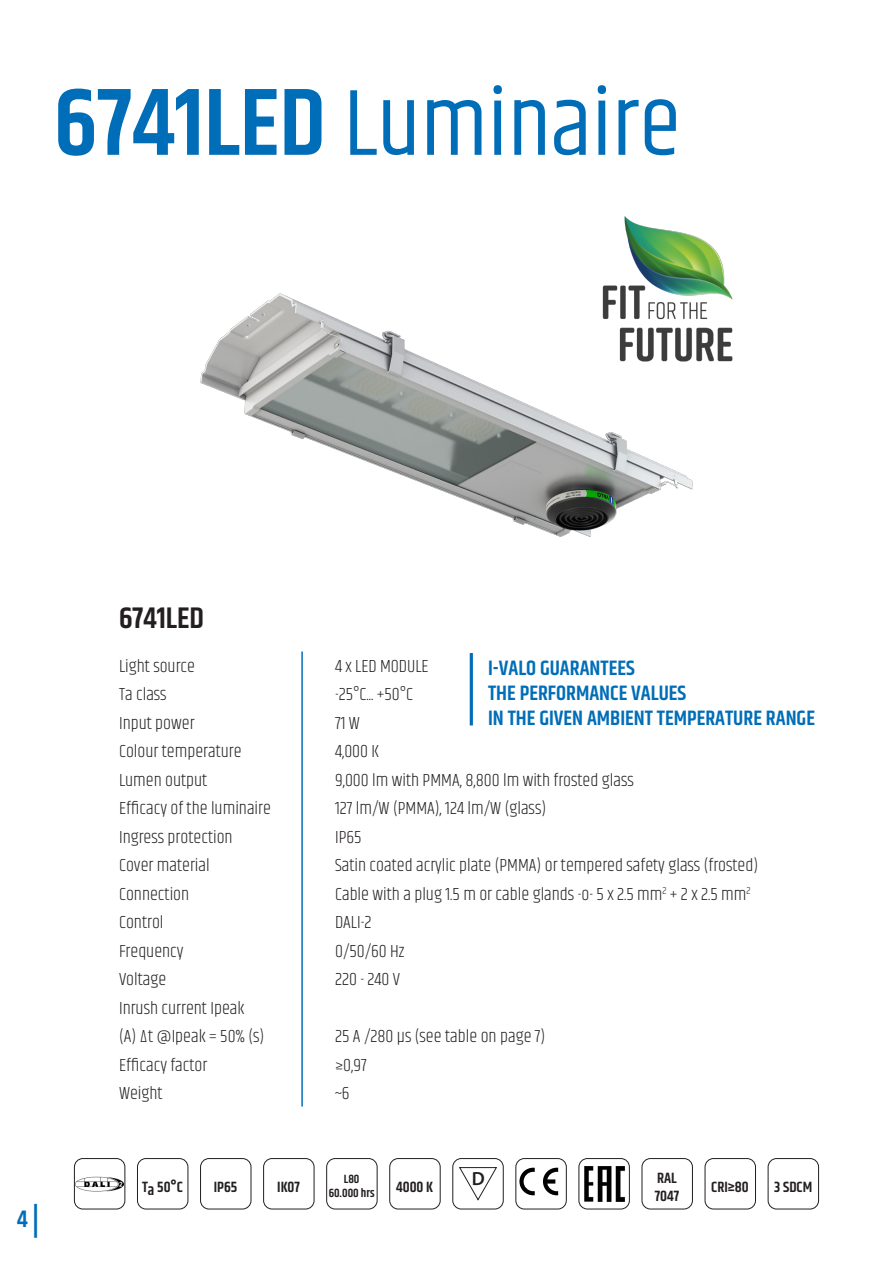
<style>
.page{position:relative;width:893px;height:1263px;background:#fff}
.page>*{position:absolute;margin:0;border:0;box-sizing:border-box;transform-origin:0 0}
.t1{font:96px "Khand";color:#006db8}
.t2{font:600 30px "Khand";color:#231f20}
.t3{font:600 24px "Khand";color:#006db8}
.t4{font:600 21px "Khand";color:#006db8}
.t5{font:600 19.05px "Myriad Pro";color:#231f20}
.t6{font:300 18px "Khand";color:#231f20}
.t7{font:600 15px "Khand";color:#231f20}
.t8{font:600 12px "Khand";color:#231f20}
.s1{font-weight:600}
.s2{font-size:33px}
</style>
<div class="page">
<hr style="left:301px;top:651px;width:2px;height:455px;background:#006db8">
<img style="left:200px;top:216px;width:533px;height:529px">
<div style="left:137px;top:1158px;width:51px;height:51px;border:1px solid #231f20;border-radius:9px"></div>
<div style="left:200px;top:1158px;width:51px;height:51px;border:1px solid #231f20;border-radius:9px"></div>
<div style="left:452px;top:1158px;width:51px;height:51px;border:1px solid #231f20;border-radius:9px"></div>
<svg style="left:459px;top:1167px;width:38px;height:33px"></svg>
<div style="left:389px;top:1158px;width:51px;height:51px;border:1px solid #231f20;border-radius:9px"></div>
<div style="left:326px;top:1158px;width:51px;height:51px;border:1px solid #231f20;border-radius:9px"></div>
<div style="left:642px;top:1158px;width:51px;height:51px;border:1px solid #231f20;border-radius:9px"></div>
<svg style="left:543px;top:1168px;width:15px;height:27px"></svg>
<svg style="left:519px;top:1168px;width:16px;height:27px"></svg>
<div style="left:516px;top:1158px;width:51px;height:51px;border:1px solid #231f20;border-radius:9px"></div>
<div style="left:263px;top:1158px;width:51px;height:51px;border:1px solid #231f20;border-radius:9px"></div>
<div style="left:705px;top:1158px;width:51px;height:51px;border:1px solid #231f20;border-radius:9px"></div>
<div style="left:768px;top:1158px;width:51px;height:51px;border:1px solid #231f20;border-radius:9px"></div>
<img style="left:76px;top:1176px;width:47px;height:16px">
<div style="left:74px;top:1158px;width:51px;height:51px;border:1px solid #231f20;border-radius:9px"></div>
<img style="left:584px;top:1166px;width:40px;height:35px">
<div style="left:579px;top:1158px;width:51px;height:51px;border:1px solid #231f20;border-radius:9px"></div>
<p class="t1" style="left:54px;top:65px;width:628px"><span class="s1">6741LED</span> Luminaire</p>
<h3 class="t3" style="left:17px;top:1203px;width:24px">4 <span class="s2">|</span></h3>
<p class="t2" style="left:119px;top:598px;width:86px">6741LED</p>
<p class="t6" style="left:119px;top:655px;width:78px">Light source</p>
<p class="t6" style="left:335px;top:655px;width:95px">4 x LED MODULE</p>
<p class="t6" style="left:119px;top:684px;width:49px">Ta class</p>
<p class="t6" style="left:335px;top:684px;width:79px">-25°C... +50°C</p>
<p class="t6" style="left:119px;top:712px;width:77px">Input power</p>
<p class="t6" style="left:335px;top:712px;width:26px">71 W</p>
<p class="t6" style="left:119px;top:741px;width:124px">Colour temperature</p>
<p class="t6" style="left:335px;top:741px;width:46px">4,000 K</p>
<p class="t6" style="left:119px;top:769px;width:90px">Lumen output</p>
<p class="t6" style="left:335px;top:769px;width:300px">9,000 lm with PMMA, 8,800 lm with frosted glass</p>
<p class="t6" style="left:119px;top:798px;width:153px">Efficacy of the luminaire</p>
<p class="t6" style="left:335px;top:798px;width:213px">127 lm/W (PMMA), 124 lm/W (glass)</p>
<p class="t6" style="left:119px;top:826px;width:115px">Ingress protection</p>
<p class="t6" style="left:335px;top:826px;width:28px">IP65</p>
<p class="t6" style="left:119px;top:855px;width:92px">Cover material</p>
<p class="t6" style="left:335px;top:855px;width:425px">Satin coated acrylic plate (PMMA) or tempered safety glass (frosted)</p>
<p class="t6" style="left:119px;top:883px;width:72px">Connection</p>
<p class="t6" style="left:335px;top:883px;width:417px">Cable with a plug 1.5 m or cable glands -o- 5 x 2.5 mm<sup>2</sup> + 2 x 2.5 mm<sup>2</sup></p>
<p class="t6" style="left:119px;top:912px;width:46px">Control</p>
<p class="t6" style="left:335px;top:912px;width:38px">DALI-2</p>
<p class="t6" style="left:119px;top:940px;width:66px">Frequency</p>
<p class="t6" style="left:335px;top:940px;width:71px">0/50/60 Hz</p>
<p class="t6" style="left:119px;top:969px;width:49px">Voltage</p>
<p class="t6" style="left:335px;top:969px;width:67px">220 - 240 V</p>
<p class="t6" style="left:119px;top:997px;width:127px">Inrush current Ipeak</p>
<p class="t6" style="left:119px;top:1026px;width:147px">(A) Δt @Ipeak = 50% (s)</p>
<p class="t6" style="left:335px;top:1026px;width:212px">25 A /280 µs (see table on page 7)</p>
<p class="t6" style="left:119px;top:1054px;width:90px">Efficacy factor</p>
<p class="t6" style="left:335px;top:1054px;width:33px">≥0,97</p>
<p class="t6" style="left:119px;top:1083px;width:45px">Weight</p>
<p class="t6" style="left:335px;top:1083px;width:16px">~6</p>
<p class="t4" style="left:488px;top:654px;width:148px">I-VALO GUARANTEES</p>
<p class="t4" style="left:488px;top:679px;width:200px">THE PERFORMANCE VALUES</p>
<p class="t4" style="left:488px;top:704px;width:328px">IN THE GIVEN AMBIENT TEMPERATURE RANGE</p>
<p class="t7" style="left:142px;top:1177px;width:42px">Ta 50°C</p>
<p class="t7" style="left:214px;top:1177px;width:25px">IP65</p>
<p class="t5" style="left:472px;top:1166px;width:15px">D</p>
<p class="t7" style="left:657px;top:1168px;width:21px">RAL</p>
<p class="t7" style="left:655px;top:1186px;width:26px">7047</p>
<p class="t8" style="left:344px;top:1171px;width:17px">L80</p>
<p class="t8" style="left:329px;top:1185px;width:47px">60.000 hrs</p>
<p class="t7" style="left:277px;top:1177px;width:24px">IK07</p>
<p class="t7" style="left:711px;top:1177px;width:39px">CRI≥80</p>
<p class="t7" style="left:774px;top:1177px;width:40px">3 SDCM</p>
<p class="t7" style="left:396px;top:1177px;width:39px">4000 K</p>
</div>
